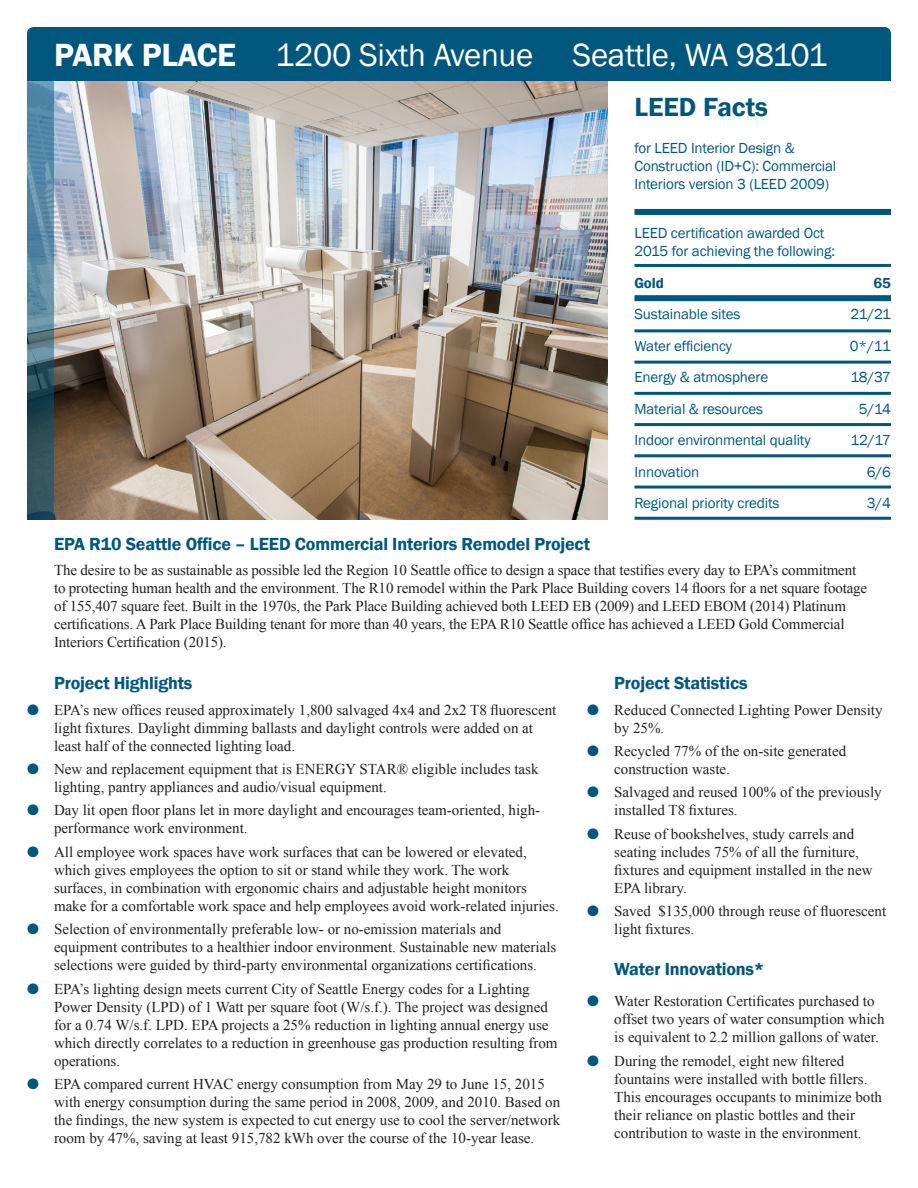
<style>
.page{position:relative;width:918px;height:1188px;background:#fff}
.page>*{position:absolute;margin:0;border:0;box-sizing:border-box;transform-origin:0 0}
.Bighead{font:33px "Franklin Gothic";letter-spacing:-.01em;color:#fff}
.t1{font:600 27px "Franklin Gothic";color:#00567d}
.Bighead-2{font:600 18px "Franklin Gothic";letter-spacing:-.01em;color:#00567d}
.basic{font:15px/18px "Times New Roman";color:#231f20}
.t2{font:15px/18px "Franklin Gothic";letter-spacing:-.01em;color:#00567d}
.t3{font:600 15px "Franklin Gothic";letter-spacing:-.01em;color:#00567d}
.s1{font-weight:600}
.s2{color:#00567d}
</style>
<div class="page">
<div style="left:27px;top:27px;width:864px;height:54px;background:#00567d"></div>
<img style="left:54px;top:81px;width:554px;height:439px">
<svg style="left:27px;top:81px;width:27px;height:439px"></svg>
<div style="left:634px;top:209px;width:257px;height:6px;background:#00567d"></div>
<div style="left:634px;top:295px;width:257px;height:6px;background:#00567d"></div>
<hr style="left:634px;top:264px;width:257px;height:3px;background:#00567d">
<hr style="left:634px;top:329px;width:257px;height:3px;background:#00567d">
<hr style="left:634px;top:361px;width:257px;height:3px;background:#00567d">
<hr style="left:634px;top:392px;width:257px;height:3px;background:#00567d">
<hr style="left:634px;top:423px;width:257px;height:3px;background:#00567d">
<hr style="left:634px;top:454px;width:257px;height:3px;background:#00567d">
<hr style="left:634px;top:486px;width:257px;height:3px;background:#00567d">
<hr style="left:634px;top:517px;width:257px;height:3px;background:#00567d">
<p class="Bighead" style="left:54px;top:34px;width:775px"><span class="s1">PARK PLACE</span> 1200 Sixth Avenue Seattle, WA 98101</p>
<p class="Bighead-2" style="left:54px;top:532px;width:538px">EPA R10 Seattle Office – LEED Commercial Interiors Remodel Project</p>
<p class="t1" style="left:634px;top:90px;width:135px">LEED Facts</p>
<p class="t2" style="left:634px;top:139px;width:203px">for LEED Interior Design &amp;<br>Construction (ID+C): Commercial<br>Interiors version 3 (LEED 2009)</p>
<p class="t2" style="left:634px;top:224px;width:202px">LEED certification awarded Oct<br>2015 for achieving the following:</p>
<p class="t3" style="left:634px;top:273px;width:31px">Gold</p>
<p class="t3" style="left:874px;top:273px;width:19px">65</p>
<p class="t2" style="left:634px;top:305px;width:107px">Sustainable sites</p>
<p class="t2" style="left:851px;top:305px;width:42px">21/21</p>
<p class="t2" style="left:634px;top:337px;width:99px">Water efficiency</p>
<p class="t2" style="left:850px;top:337px;width:43px">0*/11</p>
<p class="t2" style="left:634px;top:368px;width:135px">Energy &amp; atmosphere</p>
<p class="t2" style="left:850px;top:368px;width:42px">18/37</p>
<p class="t2" style="left:634px;top:400px;width:130px">Material &amp; resources</p>
<p class="t2" style="left:859px;top:400px;width:34px">5/14</p>
<p class="t2" style="left:634px;top:431px;width:178px">Indoor environmental quality</p>
<p class="t2" style="left:851px;top:431px;width:42px">12/17</p>
<p class="t2" style="left:634px;top:463px;width:66px">Innovation</p>
<p class="t2" style="left:867px;top:463px;width:26px">6/6</p>
<p class="t2" style="left:634px;top:494px;width:147px">Regional priority credits</p>
<p class="t2" style="left:867px;top:494px;width:26px">3/4</p>
<p class="basic" style="left:54px;top:561px;width:815px">The desire to be as sustainable as possible led the Region 10 Seattle office to design a space that testifies every day to EPA’s commitment to protecting human health and the environment. The R10 remodel within the Park Place Building covers 14 floors for a net square footage of 155,407 square feet. Built in the 1970s, the Park Place Building achieved both LEED EB (2009) and LEED EBOM (2014) Platinum certifications. A Park Place Building tenant for more than 40 years, the EPA R10 Seattle office has achieved a LEED Gold Commercial Interiors Certification (2015).</p>
<p class="Bighead-2" style="left:54px;top:672px;width:140px">Project Highlights</p>
<p class="Bighead-2" style="left:614px;top:672px;width:135px">Project Statistics</p>
<p class="basic" style="left:54px;top:700px;width:504px;text-indent:-27px"><span class="s2">●</span> EPA’s new offices reused approximately 1,800 salvaged 4x4 and 2x2 T8 fluorescent light fixtures. Daylight dimming ballasts and daylight controls were added on at least half of the connected lighting load.</p>
<p class="basic" style="left:54px;top:760px;width:486px;text-indent:-27px"><span class="s2">●</span> New and replacement equipment that is ENERGY STAR® eligible includes task lighting, pantry appliances and audio/visual equipment.</p>
<p class="basic" style="left:54px;top:801px;width:488px;text-indent:-27px"><span class="s2">●</span> Day lit open floor plans let in more daylight and encourages team-oriented, high&shy;performance work environment.</p>
<p class="basic" style="left:54px;top:843px;width:506px;text-indent:-27px"><span class="s2">●</span> All employee work spaces have work surfaces that can be lowered or elevated, which gives employees the option to sit or stand while they work. The work surfaces, in combination with ergonomic chairs and adjustable height monitors make for a comfortable work space and help employees avoid work-related injuries.</p>
<p class="basic" style="left:54px;top:920px;width:504px;text-indent:-27px"><span class="s2">●</span> Selection of environmentally preferable low- or no-emission materials and equipment contributes to a healthier indoor environment. Sustainable new materials selections were guided by third-party environmental organizations certifications.</p>
<p class="basic" style="left:54px;top:979px;width:505px;text-indent:-27px"><span class="s2">●</span> EPA’s lighting design meets current City of Seattle Energy codes for a Lighting Power Density (LPD) of 1 Watt per square foot (W/s.f.). The project was designed for a 0.74 W/s.f. LPD. EPA projects a 25% reduction in lighting annual energy use which directly correlates to a reduction in greenhouse gas production resulting from operations.</p>
<p class="basic" style="left:54px;top:1075px;width:508px;text-indent:-27px"><span class="s2">●</span> EPA compared current HVAC energy consumption from May 29 to June 15, 2015 with energy consumption during the same period in 2008, 2009, and 2010. Based on the findings, the new system is expected to cut energy use to cool the server/network room by 47%, saving at least 915,782 kWh over the course of the 10-year lease.</p>
<p class="basic" style="left:614px;top:700px;width:270px;text-indent:-27px"><span class="s2">●</span> Reduced Connected Lighting Power Density by 25%.</p>
<p class="basic" style="left:614px;top:742px;width:234px;text-indent:-27px"><span class="s2">●</span> Recycled 77% of the on-site generated construction waste.</p>
<p class="basic" style="left:614px;top:783px;width:269px;text-indent:-27px"><span class="s2">●</span> Salvaged and reused 100% of the previously installed T8 fixtures.</p>
<p class="basic" style="left:614px;top:825px;width:260px;text-indent:-27px"><span class="s2">●</span> Reuse of bookshelves, study carrels and seating includes 75% of all the furniture, fixtures and equipment installed in the new EPA library.</p>
<p class="basic" style="left:614px;top:902px;width:274px;text-indent:-27px"><span class="s2">●</span> Saved $135,000 through reuse of fluorescent light fixtures.</p>
<p class="Bighead-2" style="left:614px;top:958px;width:152px">Water Innovations*</p>
<p class="basic" style="left:614px;top:992px;width:272px;text-indent:-27px"><span class="s2">●</span> Water Restoration Certificates purchased to offset two years of water consumption which is equivalent to 2.2 million gallons of water.</p>
<p class="basic" style="left:614px;top:1051px;width:269px;text-indent:-27px"><span class="s2">●</span> During the remodel, eight new filtered fountains were installed with bottle fillers.<br>This encourages occupants to minimize both their reliance on plastic bottles and their contribution to waste in the environment.</p>
</div>
